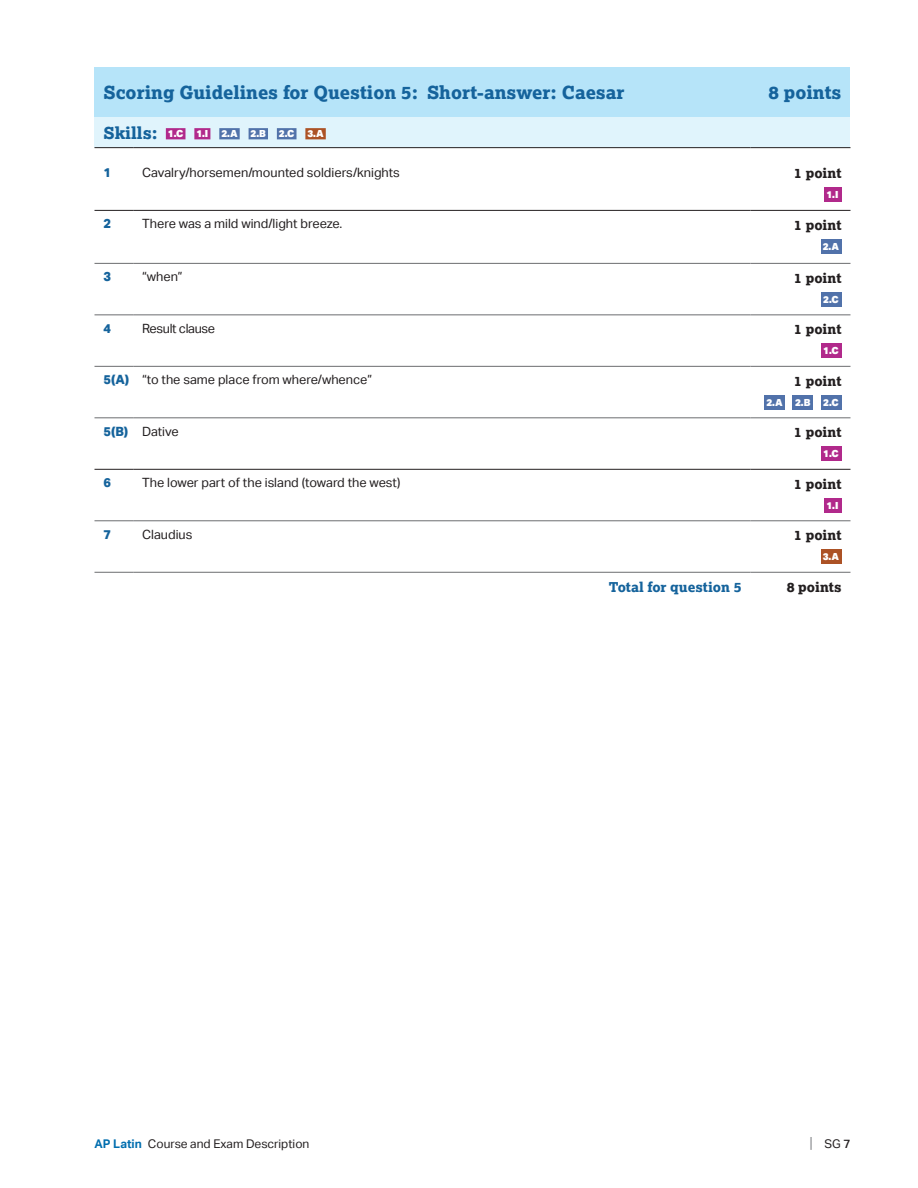
<style>
.page{position:relative;width:918px;height:1188px;background:#fff}
.page>*{position:absolute;margin:0;border:0;box-sizing:border-box;transform-origin:0 0}
.t1{font:800 18px "Lexia";color:#15639c}
.t2{font:800 16.5px "Lexia";color:#15639c}
.t3{font:800 13.5px "Lexia";color:#231f20}
.t4{font:800 13.5px "Lexia";color:#15639c}
.t5{font:12.75px "Aktiv Grotesk";color:#231f20}
.t6{font:12.75px "Aktiv Grotesk";letter-spacing:-.025em;color:#231f20}
.t7{font:800 12.75px "Aktiv Grotesk";color:#15639c}
.t8{font:12px "Aktiv Grotesk";color:#231f20}
.t9{font:900 9.75px "Aktiv Grotesk";color:#fff}
.s1{font-family:"Aktiv Grotesk";font-weight:900;font-size:9.75px;color:#fff}
.s2{font-weight:800;color:#15639c}
.s3{font-weight:700;color:#006eaf}
.s4{font-size:15px;color:#808285}
.s5{font-weight:500}
</style>
<div class="page">
<div style="left:94px;top:68px;width:756px;height:49px;background:#b6e4f9"></div>
<div style="left:94px;top:117px;width:756px;height:31px;background:#e0f4fc"></div>
<svg style="left:94px;top:148px;width:756px;height:424px"></svg>
<hr style="left:94px;top:210px;width:39px;height:1px;background:#231f20">
<hr style="left:133px;top:210px;width:618px;height:1px;background:#231f20">
<hr style="left:751px;top:210px;width:100px;height:1px;background:#231f20">
<hr style="left:94px;top:263px;width:39px;height:1px;background:#6c6d70">
<hr style="left:133px;top:263px;width:618px;height:1px;background:#6c6d70">
<hr style="left:751px;top:263px;width:100px;height:1px;background:#6c6d70">
<hr style="left:94px;top:417px;width:39px;height:1px;background:#6c6d70">
<hr style="left:133px;top:417px;width:618px;height:1px;background:#6c6d70">
<hr style="left:751px;top:417px;width:100px;height:1px;background:#6c6d70">
<hr style="left:94px;top:314px;width:39px;height:1px;background:#6c6d70">
<hr style="left:133px;top:314px;width:618px;height:1px;background:#6c6d70">
<hr style="left:751px;top:314px;width:100px;height:1px;background:#6c6d70">
<hr style="left:94px;top:366px;width:39px;height:1px;background:#6c6d70">
<hr style="left:133px;top:366px;width:618px;height:1px;background:#6c6d70">
<hr style="left:751px;top:366px;width:100px;height:1px;background:#6c6d70">
<hr style="left:94px;top:469px;width:39px;height:1px;background:#231f20">
<hr style="left:133px;top:469px;width:618px;height:1px;background:#231f20">
<hr style="left:751px;top:469px;width:100px;height:1px;background:#231f20">
<hr style="left:94px;top:520px;width:39px;height:1px;background:#6c6d70">
<hr style="left:133px;top:520px;width:618px;height:1px;background:#6c6d70">
<hr style="left:751px;top:520px;width:100px;height:1px;background:#6c6d70">
<hr style="left:94px;top:572px;width:39px;height:1px;background:#6c6d70">
<hr style="left:133px;top:572px;width:618px;height:1px;background:#6c6d70">
<hr style="left:751px;top:572px;width:100px;height:1px;background:#6c6d70">
<hr style="left:94px;top:147px;width:39px;height:1px;background:#231f20">
<hr style="left:133px;top:147px;width:618px;height:1px;background:#231f20">
<hr style="left:751px;top:147px;width:100px;height:1px;background:#231f20">
<div style="left:166px;top:128px;width:19px;height:11px;background:#b1298b"></div>
<div style="left:194px;top:128px;width:16px;height:11px;background:#b1298b"></div>
<div style="left:219px;top:128px;width:21px;height:11px;background:#5172aa"></div>
<div style="left:249px;top:128px;width:19px;height:11px;background:#5172aa"></div>
<div style="left:277px;top:128px;width:20px;height:11px;background:#5172aa"></div>
<div style="left:305px;top:128px;width:21px;height:11px;background:#ac5225"></div>
<div style="left:824px;top:187px;width:18px;height:15px;background:#b1298b"></div>
<div style="left:821px;top:239px;width:21px;height:15px;background:#5172aa"></div>
<div style="left:821px;top:292px;width:21px;height:15px;background:#5172aa"></div>
<div style="left:821px;top:343px;width:21px;height:15px;background:#b1298b"></div>
<div style="left:792px;top:395px;width:21px;height:15px;background:#5172aa"></div>
<div style="left:821px;top:395px;width:21px;height:15px;background:#5172aa"></div>
<div style="left:764px;top:395px;width:21px;height:15px;background:#5172aa"></div>
<div style="left:821px;top:446px;width:21px;height:15px;background:#b1298b"></div>
<div style="left:824px;top:498px;width:18px;height:15px;background:#b1298b"></div>
<div style="left:821px;top:549px;width:21px;height:15px;background:#ac5225"></div>
<h1 class="t1" style="left:104px;top:81px;width:523px">Scoring Guidelines for Question 5: Short-answer: Caesar</h1>
<h1 class="t1" style="left:768px;top:81px;width:75px">8 points</h1>
<p class="t2" style="left:104px;top:122px;width:81px">Skills: <span class="s1">1.C</span></p>
<p class="t9" style="left:196px;top:127px;width:43px">1.I 2.A</p>
<p class="t9" style="left:251px;top:127px;width:17px">2.B</p>
<p class="t9" style="left:279px;top:127px;width:17px">2.C</p>
<p class="t9" style="left:307px;top:127px;width:18px">3.A</p>
<p class="t7" style="left:104px;top:164px;width:9px">1</p>
<p class="t5" style="left:142px;top:165px;width:259px">Cavalry/horsemen/mounted soldiers/knights</p>
<p class="t3" style="left:794px;top:164px;width:49px">1 point</p>
<p class="t9" style="left:827px;top:188px;width:13px">1.I</p>
<p class="t7" style="left:104px;top:215px;width:9px">2</p>
<p class="t5" style="left:142px;top:217px;width:202px">There was a mild wind/light breeze.</p>
<p class="t3" style="left:794px;top:216px;width:49px">1 point</p>
<p class="t9" style="left:823px;top:240px;width:18px">2.A</p>
<p class="t7" style="left:104px;top:268px;width:9px">3</p>
<p class="t5" style="left:142px;top:270px;width:42px">“when”</p>
<p class="t3" style="left:794px;top:269px;width:49px">1 point</p>
<p class="t9" style="left:823px;top:293px;width:17px">2.C</p>
<p class="t7" style="left:104px;top:320px;width:9px">4</p>
<p class="t6" style="left:142px;top:321px;width:74px">Result clause</p>
<p class="t3" style="left:794px;top:320px;width:49px">1 point</p>
<p class="t9" style="left:823px;top:344px;width:17px">1.C</p>
<p class="t5" style="left:104px;top:373px;width:270px"><span class="s2">5(A)</span> “to the same place from where/whence”</p>
<p class="t3" style="left:794px;top:372px;width:49px">1 point</p>
<p class="t9" style="left:767px;top:396px;width:18px">2.A</p>
<p class="t9" style="left:795px;top:396px;width:17px">2.B</p>
<p class="t9" style="left:823px;top:396px;width:17px">2.C</p>
<p class="t5" style="left:104px;top:424px;width:77px"><span class="s2">5(B)</span> Dative</p>
<p class="t3" style="left:794px;top:423px;width:49px">1 point</p>
<p class="t9" style="left:823px;top:447px;width:17px">1.C</p>
<p class="t7" style="left:104px;top:474px;width:9px">6</p>
<p class="t5" style="left:142px;top:476px;width:260px">The lower part of the island (toward the west)</p>
<p class="t3" style="left:794px;top:475px;width:49px">1 point</p>
<p class="t9" style="left:827px;top:499px;width:13px">1.I</p>
<p class="t7" style="left:104px;top:526px;width:9px">7</p>
<p class="t5" style="left:142px;top:527px;width:52px">Claudius</p>
<p class="t3" style="left:794px;top:526px;width:49px">1 point</p>
<p class="t9" style="left:823px;top:550px;width:18px">3.A</p>
<p class="t4" style="left:609px;top:578px;width:134px">Total for question 5</p>
<p class="t3" style="left:787px;top:578px;width:56px">8 points</p>
<p class="t8" style="left:94px;top:1136px;width:216px"><span class="s3">AP Latin</span> Course and Exam Description</p>
<p class="t8" style="left:810px;top:1136px;width:42px"><span class="s4">|</span> SG <span class="s5">7</span></p>
</div>
